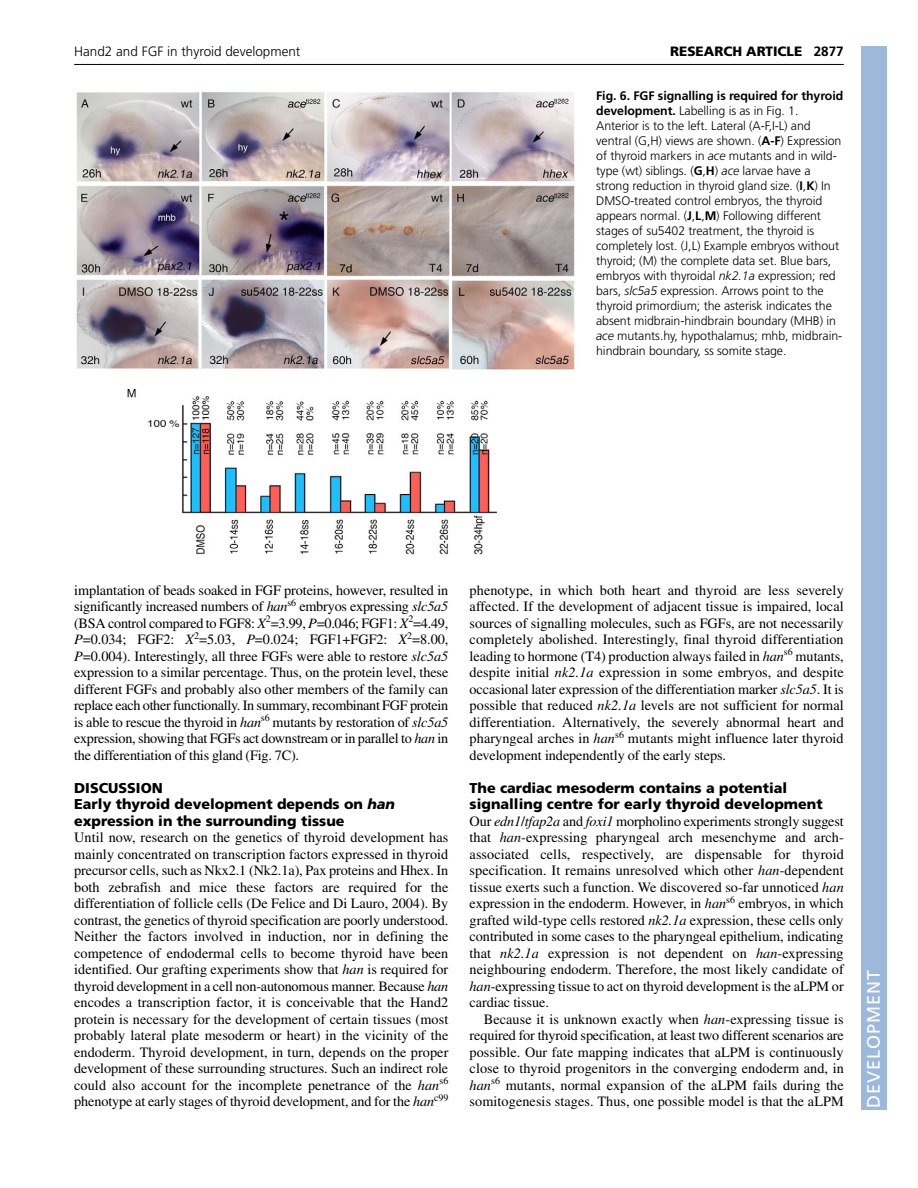
<style>
.page{position:relative;width:918px;height:1188px;background:#fff}
.page>*{position:absolute;margin:0;border:0;box-sizing:border-box;transform-origin:0 0}
.t1{font:18px "Frutiger LT Std";letter-spacing:.055em;color:#fff}
.t2{font:14.25px/16.5px "Times";letter-spacing:-.005em;color:#000;text-align:justify}
.t3{font:900 14.25px/16.5px "Frutiger LT Std";color:#000}
.t4{font:300 13.5px "Frutiger LT Std";color:#000}
.t5{font:900 13.5px "Frutiger LT Std";color:#000}
.t6{font:300 12.3px/15px "Frutiger LT Std";letter-spacing:-.005em;color:#000}
.s1{font-weight:700}
.s2{font-style:italic}
</style>
<div class="page">
<div style="left:861px;top:46px;width:25px;height:1064px;background:#9cb9db"></div>
<hr style="left:74px;top:64px;width:770px;height:1px;background:#000">
<img style="left:76px;top:92px;width:499px;height:463px">
<p class="t4" style="left:74px;top:46px;width:228px">Hand2 and FGF in thyroid development</p>
<p class="t5" style="left:670px;top:46px;width:175px">RESEARCH ARTICLE <span class="s1">2877</span></p>
<p class="t6" style="left:596px;top:89px;width:249px"><span class="s1">Fig. 6. FGF signalling is required for thyroid development.</span> Labelling is as in Fig. 1.<br>Anterior is to the left. Lateral (A-F,I-L) and ventral (G,H) views are shown. (<span class="s1">A-F</span>) Expression of thyroid markers in <span class="s2">ace</span> mutants and in wild&shy;type (wt) siblings. (<span class="s1">G</span>,<span class="s1">H</span>) <span class="s2">ace</span> larvae have a strong reduction in thyroid gland size. (<span class="s1">I</span>,<span class="s1">K</span>) In DMSO-treated control embryos, the thyroid appears normal. (<span class="s1">J</span>,<span class="s1">L</span>,<span class="s1">M</span>) Following different stages of su5402 treatment, the thyroid is completely lost. (J,L) Example embryos without thyroid; (M) the complete data set. Blue bars, embryos with thyroidal <span class="s2">nk2.1a</span> expression; red bars, <span class="s2">slc5a5</span> expression. Arrows point to the thyroid primordium; the asterisk indicates the absent midbrain-hindbrain boundary (MHB) in <span class="s2">ace</span> mutants.hy, hypothalamus; mhb, midbrain&shy;hindbrain boundary, ss somite stage.</p>
<p class="t2" style="left:74px;top:583px;width:376px">implantation of beads soaked in FGF proteins, however, resulted in significantly increased numbers of <span class="s2">han</span><sup>s6</sup> embryos expressing <span class="s2">slc5a5 </span>(BSA control compared to FGF8: <span class="s2">X</span><sup>2</sup>=3.99, <span class="s2">P</span>=0.046; FGF1: <span class="s2">X</span><sup>2</sup>=4.49, <span class="s2">P</span>=0.034; FGF2: <span class="s2">X</span><sup>2</sup>=5.03, <span class="s2">P</span>=0.024; FGF1+FGF2: <span class="s2">X</span><sup>2</sup>=8.00, <span class="s2">P</span>=0.004). Interestingly, all three FGFs were able to restore <span class="s2">slc5a5 </span>expression to a similar percentage. Thus, on the protein level, these different FGFs and probably also other members of the family can replace each other functionally. In summary, recombinant FGF protein is able to rescue the thyroid in <span class="s2">han</span><sup>s6</sup> mutants by restoration of <span class="s2">slc5a5 </span>expression, showing that FGFs act downstream or in parallel to <span class="s2">han</span> in the differentiation of this gland (Fig. 7C).</p>
<p class="t3" style="left:74px;top:781px;width:322px">DISCUSSION<br>Early thyroid development depends on <span class="s2">han </span>expression in the surrounding tissue</p>
<p class="t2" style="left:74px;top:831px;width:376px">Until now, research on the genetics of thyroid development has mainly concentrated on transcription factors expressed in thyroid precursor cells, such as Nkx2.1 (Nk2.1a), Pax proteins and Hhex. In both zebrafish and mice these factors are required for the differentiation of follicle cells (De Felice and Di Lauro, 2004). By contrast, the genetics of thyroid specification are poorly understood.<br>Neither the factors involved in induction, nor in defining the competence of endodermal cells to become thyroid have been identified. Our grafting experiments show that <span class="s2">han</span> is required for thyroid development in a cell non-autonomous manner. Because <span class="s2">han </span>encodes a transcription factor, it is conceivable that the Hand2 protein is necessary for the development of certain tissues (most probably lateral plate mesoderm or heart) in the vicinity of the endoderm. Thyroid development, in turn, depends on the proper development of these surrounding structures. Such an indirect role could also account for the incomplete penetrance of the <span class="s2">han</span><sup>s6 </sup>phenotype at early stages of thyroid development, and for the <span class="s2">han</span><sup>c99</sup></p>
<p class="t2" style="left:470px;top:583px;width:376px">phenotype, in which both heart and thyroid are less severely affected. If the development of adjacent tissue is impaired, local sources of signalling molecules, such as FGFs, are not necessarily completely abolished. Interestingly, final thyroid differentiation leading to hormone (T4) production always failed in <span class="s2">han</span><sup>s6</sup> mutants, despite initial <span class="s2">nk2.1a</span> expression in some embryos, and despite occasional later expression of the differentiation marker <span class="s2">slc5a5</span>. It is possible that reduced <span class="s2">nk2.1a</span> levels are not sufficient for normal differentiation. Alternatively, the severely abnormal heart and pharyngeal arches in <span class="s2">han</span><sup>s6</sup> mutants might influence later thyroid development independently of the early steps.</p>
<p class="t3" style="left:470px;top:781px;width:355px">The cardiac mesoderm contains a potential signalling centre for early thyroid development</p>
<p class="t2" style="left:470px;top:814px;width:376px">Our <span class="s2">edn1</span>/<span class="s2">tfap2a</span> and <span class="s2">foxi1</span> morpholino experiments strongly suggest that <span class="s2">han</span>-expressing pharyngeal arch mesenchyme and arch&shy;associated cells, respectively, are dispensable for thyroid specification. It remains unresolved which other <span class="s2">han</span>-dependent tissue exerts such a function. We discovered so-far unnoticed <span class="s2">han </span>expression in the endoderm. However, in <span class="s2">han</span><sup>s6</sup> embryos, in which grafted wild-type cells restored <span class="s2">nk2.1a</span> expression, these cells only contributed in some cases to the pharyngeal epithelium, indicating that <span class="s2">nk2.1a</span> expression is not dependent on <span class="s2">han</span>-expressing neighbouring endoderm. Therefore, the most likely candidate of <span class="s2">han</span>-expressing tissue to act on thyroid development is the aLPM or cardiac tissue.</p>
<p class="t2" style="left:470px;top:1012px;width:376px;text-indent:14px">Because it is unknown exactly when <span class="s2">han</span>-expressing tissue is required for thyroid specification, at least two different scenarios are possible. Our fate mapping indicates that aLPM is continuously close to thyroid progenitors in the converging endoderm and, in <span class="s2">han</span><sup>s6</sup> mutants, normal expansion of the aLPM fails during the somitogenesis stages. Thus, one possible model is that the aLPM</p>
<p class="t1" style="left:863px;top:1108px;width:140px;rotate:-90deg">DEVELOPMENT</p>
</div>
